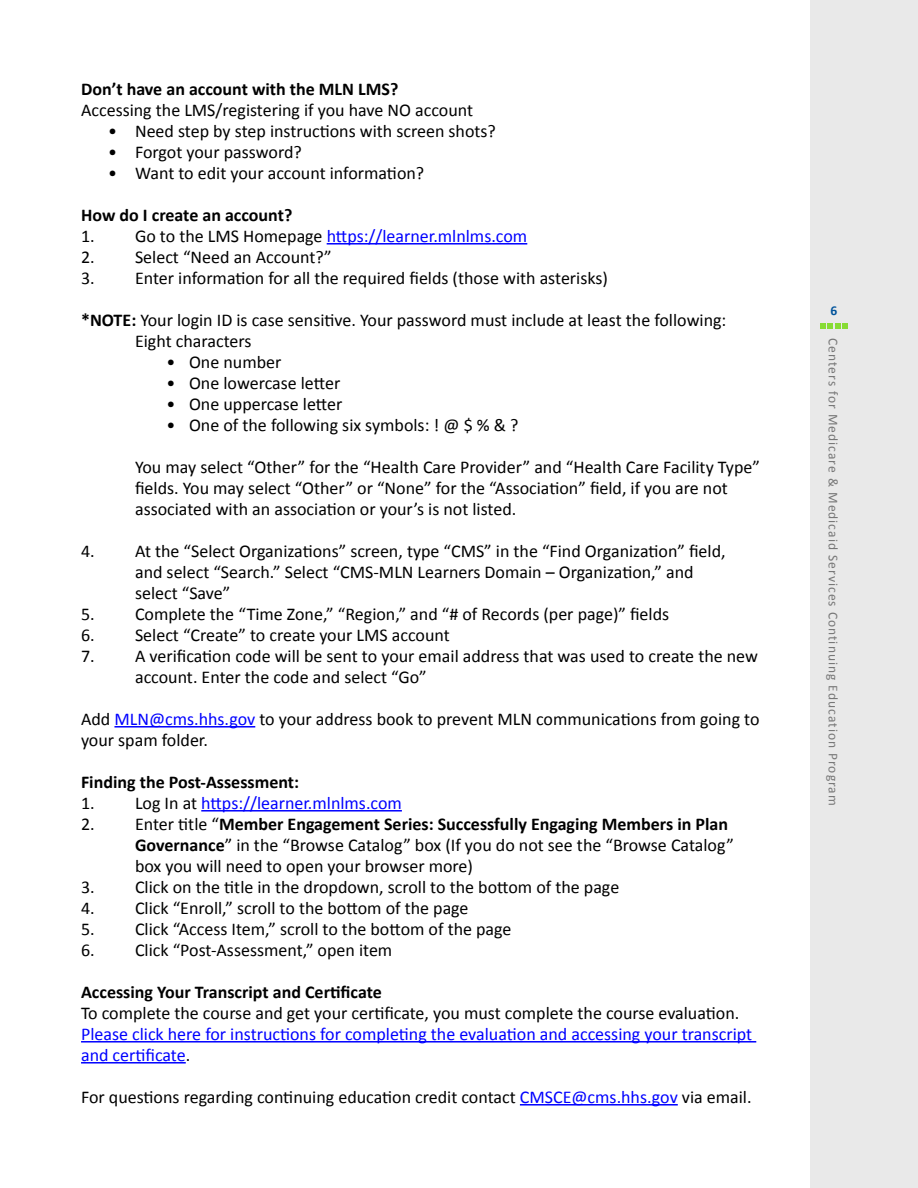
<style>
.page{position:relative;width:918px;height:1188px;background:#fff}
.page>*{position:absolute;margin:0;border:0;box-sizing:border-box;transform-origin:0 0}
.t1{font:18px/21px "Calibri";color:#000}
.t2{font:18px/21px "Calibri";color:#00f}
.t3{font:700 18px "Calibri";color:#000}
.t4{font:13.5px "Calibri";letter-spacing:.075em;color:#777}
.t5{font:700 13.5px "Calibri";color:#00539b}
.s1{color:#000}
.s2{font-weight:700}
.s3{color:#00f}
.s4{font-weight:400}
</style>
<div class="page">
<div style="left:810px;top:0;width:108px;height:1188px;background:#e9e9e9"></div>
<svg style="left:820px;top:323px;width:28px;height:6px"></svg>
<hr style="left:327px;top:243px;width:200px;height:2px;background:#00f">
<hr style="left:114px;top:726px;width:141px;height:2px;background:#00f">
<hr style="left:201px;top:810px;width:201px;height:2px;background:#00f">
<hr style="left:81px;top:1041px;width:675px;height:2px;background:#00f">
<hr style="left:81px;top:1062px;width:105px;height:2px;background:#00f">
<hr style="left:520px;top:1104px;width:158px;height:2px;background:#00f">
<p class="t3" style="left:81px;top:77px;width:319px">Don’t have an account with the MLN LMS?</p>
<p class="t1" style="left:81px;top:99px;width:394px">Accessing the LMS/registering if you have NO account</p>
<p class="t1" style="left:108px;top:120px;width:389px">• Need step by step instructions with screen shots?</p>
<p class="t1" style="left:108px;top:141px;width:195px">• Forgot your password?</p>
<p class="t1" style="left:108px;top:162px;width:318px">• Want to edit your account information?</p>
<p class="t3" style="left:81px;top:203px;width:213px">How do I create an account?</p>
<p class="t2" style="left:81px;top:225px;width:448px"><span class="s1">1. Go to the LMS Homepage</span> https://learner.mlnlms.com</p>
<p class="t1" style="left:81px;top:246px;width:252px">2. Select “Need an Account?”</p>
<p class="t1" style="left:81px;top:267px;width:528px">3. Enter information for all the required fields (those with asterisks)</p>
<p class="t1" style="left:81px;top:309px;width:647px"><span class="s2">*NOTE:</span> Your login ID is case sensitive. Your password must include at least the following:</p>
<p class="t1" style="left:135px;top:330px;width:118px">Eight characters</p>
<p class="t1" style="left:167px;top:351px;width:116px">• One number</p>
<p class="t1" style="left:167px;top:372px;width:175px">• One lowercase letter</p>
<p class="t1" style="left:167px;top:393px;width:177px">• One uppercase letter</p>
<p class="t1" style="left:167px;top:414px;width:353px">• One of the following six symbols: ! @ $ % &amp; ?</p>
<p class="t1" style="left:135px;top:456px;width:626px">You may select “Other” for the “Health Care Provider” and “Health Care Facility Type”</p>
<p class="t1" style="left:135px;top:477px;width:594px">fields. You may select “Other” or “None” for the “Association” field, if you are not</p>
<p class="t1" style="left:135px;top:498px;width:383px">associated with an association or your’s is not listed.</p>
<p class="t1" style="left:81px;top:540px;width:646px">4. At the “Select Organizations” screen, type “CMS” in the “Find Organization” field,</p>
<p class="t1" style="left:135px;top:561px;width:560px">and select “Search.” Select “CMS-MLN Learners Domain – Organization,” and</p>
<p class="t1" style="left:135px;top:582px;width:97px">select “Save”</p>
<p class="t1" style="left:81px;top:603px;width:590px">5. Complete the “Time Zone,” “Region,” and “# of Records (per page)” fields</p>
<p class="t1" style="left:81px;top:624px;width:370px">6. Select “Create” to create your LMS account</p>
<p class="t1" style="left:81px;top:645px;width:678px">7. A verification code will be sent to your email address that was used to create the new</p>
<p class="t1" style="left:135px;top:666px;width:293px">account. Enter the code and select “Go”</p>
<p class="t1" style="left:81px;top:708px;width:680px">Add <span class="s3">MLN@cms.hhs.gov</span> to your address book to prevent MLN communications from going to your spam folder.</p>
<p class="t3" style="left:81px;top:770px;width:220px">Finding the Post-Assessment:</p>
<p class="t2" style="left:81px;top:792px;width:322px"><span class="s1">1. Log In at</span> https://learner.mlnlms.com</p>
<p class="t3" style="left:81px;top:812px;width:649px"><span class="s4">2. Enter title “</span>Member Engagement Series: Successfully Engaging Members in Plan</p>
<p class="t1" style="left:135px;top:834px;width:600px"><span class="s2">Governance</span>” in the “Browse Catalog” box (If you do not see the “Browse Catalog”</p>
<p class="t1" style="left:135px;top:855px;width:339px">box you will need to open your browser more)</p>
<p class="t1" style="left:81px;top:876px;width:540px">3. Click on the title in the dropdown, scroll to the bottom of the page</p>
<p class="t1" style="left:81px;top:897px;width:389px">4. Click “Enroll,” scroll to the bottom of the page</p>
<p class="t1" style="left:81px;top:918px;width:432px">5. Click “Access Item,” scroll to the bottom of the page</p>
<p class="t1" style="left:81px;top:939px;width:313px">6. Click “Post-Assessment,” open item</p>
<p class="t3" style="left:81px;top:980px;width:302px">Accessing Your Transcript and Certificate</p>
<p class="t2" style="left:81px;top:1002px;width:673px"><span class="s1">To complete the course and get your certificate, you must complete the course evaluation.<br></span>Please click here for instructions for completing the evaluation and accessing your transcript</p>
<p class="t2" style="left:81px;top:1044px;width:111px">and certificate<span class="s1">.</span></p>
<p class="t1" style="left:81px;top:1086px;width:672px">For questions regarding continuing education credit contact <span class="s3">CMSCE@cms.hhs.gov</span> via email.</p>
<p class="t5" style="left:830px;top:302px;width:8px">6</p>
<p class="t4" style="left:842px;top:338px;width:469px;rotate:90deg">Centers for Medicare &amp; Medicaid Services Continuing Education Program</p>
</div>
